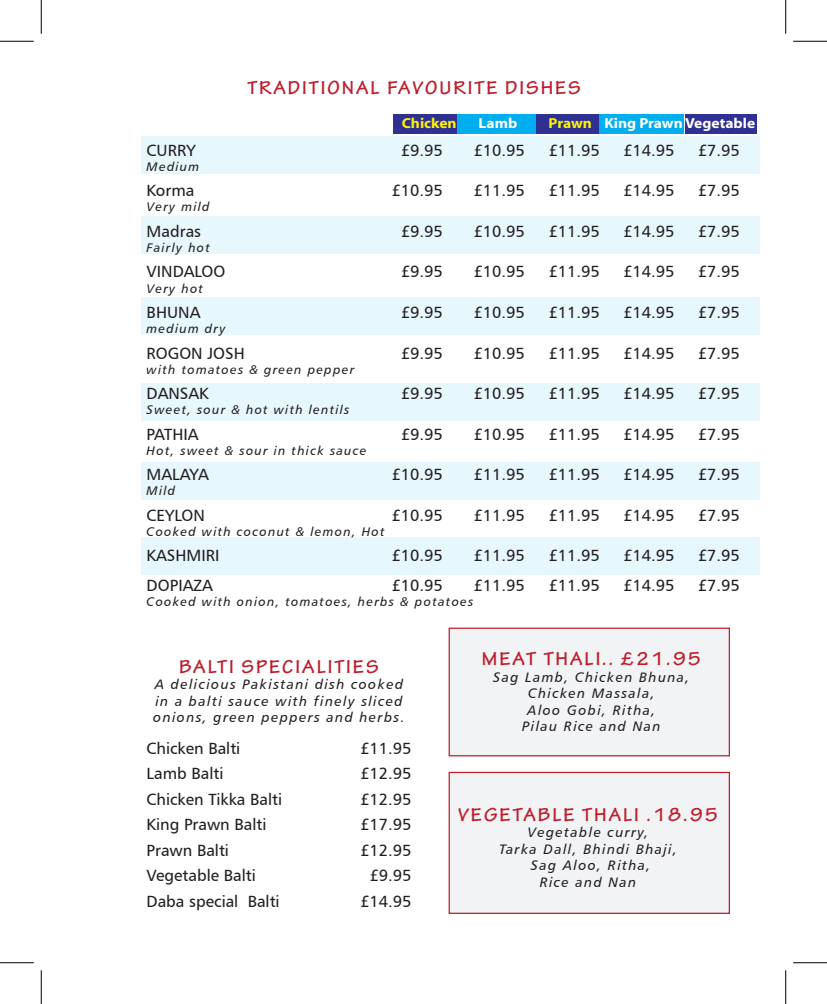
<style>
.page{position:relative;width:827px;height:1004px;background:#fff}
.page>*{position:absolute;margin:0;border:0;box-sizing:border-box;transform-origin:0 0}
.t1{font:700 20px "Tekton Pro";letter-spacing:.1em;color:#be1d2c}
.t2{font:16.25px "Humanist 777 BT Roman B";color:#231f20}
.t3{font:700 14.5px "Myriad";color:#fff;scale:1.07 1}
.t4{font:700 14.5px "Myriad";color:#fff101;scale:1.07 1}
.t5{font:13.75px/16.5px "Humanist 777 BT Italic B";letter-spacing:.1em;color:#231f20;text-align:center}
.t6{font:12.5px "Humanist 777 BT Italic B";letter-spacing:.1em;color:#231f20}
.s1{color:#fff101}
</style>
<div class="page">
<div style="left:141px;top:136px;width:618px;height:38px;background:#e6f7fd"></div>
<div style="left:141px;top:216px;width:618px;height:38px;background:#e6f7fd"></div>
<div style="left:141px;top:297px;width:618px;height:38px;background:#e6f7fd"></div>
<div style="left:141px;top:383px;width:618px;height:38px;background:#e6f7fd"></div>
<div style="left:141px;top:462px;width:618px;height:38px;background:#e6f7fd"></div>
<div style="left:141px;top:537px;width:618px;height:38px;background:#e6f7fd"></div>
<div style="left:393px;top:114px;width:64px;height:20px;background:#2e3092"></div>
<div style="left:457px;top:114px;width:82px;height:20px;background:#00aeef"></div>
<div style="left:536px;top:114px;width:64px;height:20px;background:#2e3092"></div>
<div style="left:600px;top:114px;width:84px;height:20px;background:#00aeef"></div>
<div style="left:685px;top:114px;width:71px;height:20px;background:#2e3092"></div>
<div style="left:448px;top:772px;width:282px;height:142px;background:#f2f3f4;border:1px solid #be1d2c"></div>
<div style="left:448px;top:627px;width:282px;height:129px;background:#f2f3f4;border:1px solid #be1d2c"></div>
<hr style="left:0;top:41px;width:34px;height:1px;background:#000">
<hr style="left:793px;top:41px;width:34px;height:1px;background:#000">
<hr style="left:0;top:962px;width:34px;height:1px;background:#000">
<hr style="left:793px;top:962px;width:34px;height:1px;background:#000">
<hr style="left:41px;top:0;width:1px;height:34px;background:#000">
<hr style="left:41px;top:970px;width:1px;height:34px;background:#000">
<hr style="left:785px;top:0;width:1px;height:34px;background:#000">
<hr style="left:785px;top:970px;width:1px;height:34px;background:#000">
<p class="t1" style="left:247px;top:76px;width:335px">TRADITIONAL FAVOURITE DISHES</p>
<p class="t4" style="left:402px;top:116px;width:53px">Chicken</p>
<p class="t3" style="left:478px;top:116px;width:38px">Lamb</p>
<p class="t3" style="left:548px;top:116px;width:195px"><span class="s1">Prawn</span> King Prawn Vegetable</p>
<p class="t2" style="left:147px;top:140px;width:51px">CURRY</p>
<p class="t2" style="left:401px;top:140px;width:43px">£9.95</p>
<p class="t2" style="left:473px;top:140px;width:53px">£10.95</p>
<p class="t2" style="left:548px;top:140px;width:53px">£11.95</p>
<p class="t2" style="left:623px;top:140px;width:53px">£14.95</p>
<p class="t2" style="left:697px;top:140px;width:43px">£7.95</p>
<p class="t6" style="left:147px;top:159px;width:54px">Medium</p>
<p class="t2" style="left:147px;top:181px;width:49px">Korma</p>
<p class="t2" style="left:391px;top:181px;width:53px">£10.95</p>
<p class="t2" style="left:473px;top:181px;width:53px">£11.95</p>
<p class="t2" style="left:548px;top:181px;width:53px">£11.95</p>
<p class="t2" style="left:623px;top:181px;width:53px">£14.95</p>
<p class="t2" style="left:697px;top:181px;width:43px">£7.95</p>
<p class="t6" style="left:147px;top:199px;width:64px">Very mild</p>
<p class="t2" style="left:147px;top:221px;width:56px">Madras</p>
<p class="t2" style="left:401px;top:221px;width:43px">£9.95</p>
<p class="t2" style="left:473px;top:221px;width:53px">£10.95</p>
<p class="t2" style="left:548px;top:221px;width:53px">£11.95</p>
<p class="t2" style="left:623px;top:221px;width:53px">£14.95</p>
<p class="t2" style="left:697px;top:221px;width:43px">£7.95</p>
<p class="t6" style="left:147px;top:240px;width:65px">Fairly hot</p>
<p class="t2" style="left:147px;top:262px;width:80px">VINDALOO</p>
<p class="t2" style="left:401px;top:262px;width:43px">£9.95</p>
<p class="t2" style="left:473px;top:262px;width:53px">£10.95</p>
<p class="t2" style="left:548px;top:262px;width:53px">£11.95</p>
<p class="t2" style="left:623px;top:262px;width:53px">£14.95</p>
<p class="t2" style="left:697px;top:262px;width:43px">£7.95</p>
<p class="t6" style="left:147px;top:280px;width:58px">Very hot</p>
<p class="t2" style="left:147px;top:302px;width:55px">BHUNA</p>
<p class="t2" style="left:401px;top:302px;width:43px">£9.95</p>
<p class="t2" style="left:473px;top:302px;width:53px">£10.95</p>
<p class="t2" style="left:548px;top:302px;width:53px">£11.95</p>
<p class="t2" style="left:623px;top:302px;width:53px">£14.95</p>
<p class="t2" style="left:697px;top:302px;width:43px">£7.95</p>
<p class="t6" style="left:147px;top:321px;width:80px">medium dry</p>
<p class="t2" style="left:147px;top:343px;width:100px">ROGON JOSH</p>
<p class="t2" style="left:401px;top:343px;width:43px">£9.95</p>
<p class="t2" style="left:473px;top:343px;width:53px">£10.95</p>
<p class="t2" style="left:548px;top:343px;width:53px">£11.95</p>
<p class="t2" style="left:623px;top:343px;width:53px">£14.95</p>
<p class="t2" style="left:697px;top:343px;width:43px">£7.95</p>
<p class="t6" style="left:147px;top:361px;width:209px">with tomatoes &amp; green pepper</p>
<p class="t2" style="left:147px;top:383px;width:64px">DANSAK</p>
<p class="t2" style="left:401px;top:383px;width:43px">£9.95</p>
<p class="t2" style="left:473px;top:383px;width:53px">£10.95</p>
<p class="t2" style="left:548px;top:383px;width:53px">£11.95</p>
<p class="t2" style="left:623px;top:383px;width:53px">£14.95</p>
<p class="t2" style="left:697px;top:383px;width:43px">£7.95</p>
<p class="t6" style="left:147px;top:402px;width:204px">Sweet, sour &amp; hot with lentils</p>
<p class="t2" style="left:147px;top:424px;width:54px">PATHIA</p>
<p class="t2" style="left:401px;top:424px;width:43px">£9.95</p>
<p class="t2" style="left:473px;top:424px;width:53px">£10.95</p>
<p class="t2" style="left:548px;top:424px;width:53px">£11.95</p>
<p class="t2" style="left:623px;top:424px;width:53px">£14.95</p>
<p class="t2" style="left:697px;top:424px;width:43px">£7.95</p>
<p class="t6" style="left:147px;top:442px;width:221px">Hot, sweet &amp; sour in thick sauce</p>
<p class="t2" style="left:147px;top:464px;width:64px">MALAYA</p>
<p class="t2" style="left:391px;top:464px;width:53px">£10.95</p>
<p class="t2" style="left:473px;top:464px;width:53px">£11.95</p>
<p class="t2" style="left:548px;top:464px;width:53px">£11.95</p>
<p class="t2" style="left:623px;top:464px;width:53px">£14.95</p>
<p class="t2" style="left:697px;top:464px;width:43px">£7.95</p>
<p class="t6" style="left:147px;top:483px;width:30px">Mild</p>
<p class="t2" style="left:147px;top:505px;width:60px">CEYLON</p>
<p class="t2" style="left:391px;top:505px;width:53px">£10.95</p>
<p class="t2" style="left:473px;top:505px;width:53px">£11.95</p>
<p class="t2" style="left:548px;top:505px;width:53px">£11.95</p>
<p class="t2" style="left:623px;top:505px;width:53px">£14.95</p>
<p class="t2" style="left:697px;top:505px;width:43px">£7.95</p>
<p class="t6" style="left:147px;top:523px;width:239px">Cooked with coconut &amp; lemon, Hot</p>
<p class="t2" style="left:147px;top:545px;width:74px">KASHMIRI</p>
<p class="t2" style="left:391px;top:545px;width:53px">£10.95</p>
<p class="t2" style="left:473px;top:545px;width:53px">£11.95</p>
<p class="t2" style="left:548px;top:545px;width:53px">£11.95</p>
<p class="t2" style="left:623px;top:545px;width:53px">£14.95</p>
<p class="t2" style="left:697px;top:545px;width:43px">£7.95</p>
<p class="t2" style="left:147px;top:575px;width:68px">DOPIAZA</p>
<p class="t2" style="left:391px;top:575px;width:53px">£10.95</p>
<p class="t2" style="left:473px;top:575px;width:53px">£11.95</p>
<p class="t2" style="left:548px;top:575px;width:53px">£11.95</p>
<p class="t2" style="left:623px;top:575px;width:53px">£14.95</p>
<p class="t2" style="left:697px;top:575px;width:43px">£7.95</p>
<p class="t6" style="left:147px;top:594px;width:328px">Cooked with onion, tomatoes, herbs &amp; potatoes</p>
<p class="t1" style="left:179px;top:654px;width:201px">BALTI SPECIALITIES</p>
<p class="t5" style="left:153px;top:676px;width:253px;text-align:left">A delicious Pakistani dish cooked in a balti sauce with finely sliced onions, green peppers and herbs.</p>
<p class="t2" style="left:146px;top:738px;width:95px">Chicken Balti</p>
<p class="t2" style="left:360px;top:738px;width:53px">£11.95</p>
<p class="t2" style="left:146px;top:763px;width:78px">Lamb Balti</p>
<p class="t2" style="left:360px;top:763px;width:53px">£12.95</p>
<p class="t2" style="left:146px;top:789px;width:137px">Chicken Tikka Balti</p>
<p class="t2" style="left:360px;top:789px;width:53px">£12.95</p>
<p class="t2" style="left:146px;top:814px;width:121px">King Prawn Balti</p>
<p class="t2" style="left:360px;top:814px;width:53px">£17.95</p>
<p class="t2" style="left:146px;top:840px;width:84px">Prawn Balti</p>
<p class="t2" style="left:360px;top:840px;width:53px">£12.95</p>
<p class="t2" style="left:146px;top:865px;width:111px">Vegetable Balti</p>
<p class="t2" style="left:369px;top:865px;width:43px">£9.95</p>
<p class="t2" style="left:146px;top:891px;width:135px">Daba special Balti</p>
<p class="t2" style="left:360px;top:891px;width:53px">£14.95</p>
<p class="t1" style="left:481px;top:647px;width:221px">MEAT THALI.. £21.95</p>
<p class="t5" style="left:493px;top:668px;width:198px">Sag Lamb, Chicken Bhuna,<br>Chicken Massala,<br>Aloo Gobi, Ritha,<br>Pilau Rice and Nan</p>
<p class="t1" style="left:458px;top:802px;width:261px">VEGETABLE THALI .18.95</p>
<p class="t5" style="left:499px;top:824px;width:179px">Vegetable curry,<br>Tarka Dall, Bhindi Bhaji,<br>Sag Aloo, Ritha,<br>Rice and Nan</p>
</div>
